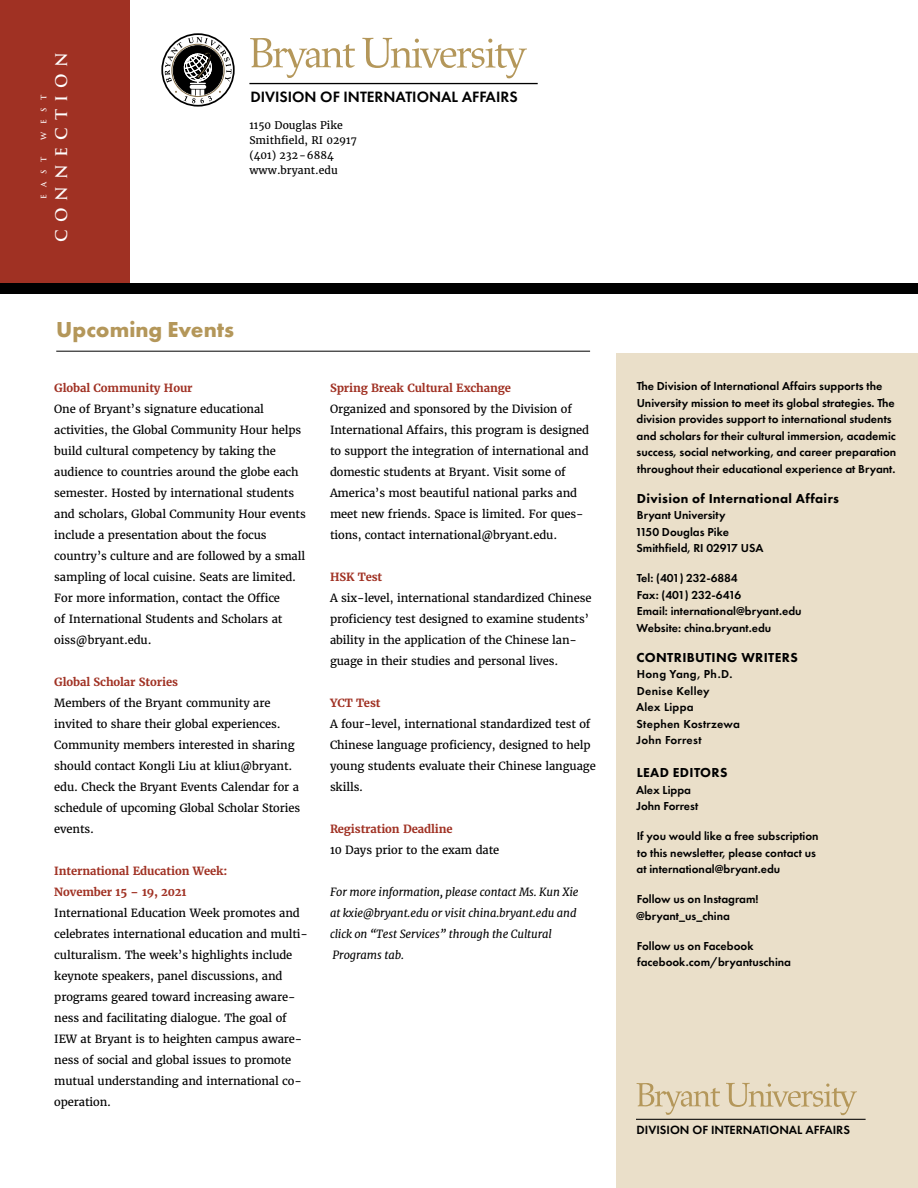
<style>
.page{position:relative;width:918px;height:1188px;background:#fff}
.page>*{position:absolute;margin:0;border:0;box-sizing:border-box;transform-origin:0 0}
.t1{font:700 22.5px "Futura PT";color:#b4975a}
.t2{font:600 15.6px "Futura PT";color:#000}
.t3{font:700 15.6px "Trajan";letter-spacing:.45em;color:#fff}
.t4{font:800 13.5px "Futura PT";letter-spacing:.025em;color:#000}
.t5{font:600 12.45px "Futura PT";color:#000}
.t6{font:600 12px/16.5px "Futura PT";color:#000}
.t7{font:600 12px/16.5px "Futura PT";letter-spacing:.025em;color:#000}
.t8{font:11.25px/21px "Merriweather";letter-spacing:-.01em;color:#000}
.t9{font:700 11.25px/21px "Merriweather";letter-spacing:-.01em;color:#a03123}
.t10{font:italic 11.25px/21px "Merriweather";letter-spacing:-.01em;color:#000}
.t11{font:10.5px/15px "Merriweather";color:#000}
.t12{font:700 7.5px "Trajan";letter-spacing:1em;color:#fff}
</style>
<div class="page">
<div style="left:0;top:0;width:130px;height:293px;background:#a03123"></div>
<svg style="left:162px;top:34px;width:72px;height:72px"></svg>
<div style="left:161px;top:33px;width:74px;height:74px;border:2px solid #000;border-radius:50%"></div>
<svg style="left:173px;top:46px;width:50px;height:49px"></svg>
<svg style="left:192px;top:85px;width:12px;height:4px"></svg>
<svg style="left:184px;top:91px;width:28px;height:12px"></svg>
<svg style="left:165px;top:37px;width:66px;height:47px"></svg>
<div style="left:172px;top:44px;width:53px;height:53px;border:1px solid #856f4a;border-radius:50%"></div>
<div style="left:616px;top:353px;width:302px;height:835px;background:#eadfc9"></div>
<div style="left:0;top:283px;width:918px;height:10px;background:#000"></div>
<hr style="left:56px;top:351px;width:534px;height:1px;background:#000">
<svg style="left:250px;top:38px;width:105px;height:40px"></svg>
<svg style="left:362px;top:38px;width:165px;height:40px"></svg>
<hr style="left:249px;top:83px;width:289px;height:1px;background:#000">
<svg style="left:637px;top:1083px;width:83px;height:32px"></svg>
<svg style="left:726px;top:1083px;width:131px;height:32px"></svg>
<hr style="left:636px;top:1119px;width:230px;height:1px;background:#000">
<p class="t12" style="left:39px;top:140px;width:46px;rotate:-90deg">West</p>
<p class="t12" style="left:39px;top:199px;width:43px;rotate:-90deg">East</p>
<h2 class="t3" style="left:52px;top:242px;width:192px;rotate:-90deg">Connection</h2>
<h2 class="t2" style="left:250px;top:87px;width:269px">DIVISION OF INTERNATIONAL AFFAIRS</h2>
<p class="t11" style="left:249px;top:118px;width:109px">1150 Douglas Pike<br>Smithfield, RI 02917 (401) 232-6884 www.bryant.edu</p>
<h1 class="t1" style="left:56px;top:315px;width:179px">Upcoming Events</h1>
<p class="t9" style="left:54px;top:378px;width:140px">Global Community Hour</p>
<p class="t8" style="left:54px;top:399px;width:253px">One of Bryant’s signature educational activities, the Global Community Hour helps build cultural competency by taking the audience to countries around the globe each semester. Hosted by international students and scholars, Global Community Hour events include a presentation about the focus country’s culture and are followed by a small sampling of local cuisine. Seats are limited.<br>For more information, contact the Office<br>of International Students and Scholars at oiss@bryant.edu.</p>
<p class="t9" style="left:54px;top:672px;width:125px">Global Scholar Stories</p>
<p class="t8" style="left:54px;top:693px;width:247px">Members of the Bryant community are invited to share their global experiences.<br>Community members interested in sharing should contact Kongli Liu at kliu1@bryant. edu. Check the Bryant Events Calendar for a schedule of upcoming Global Scholar Stories events.</p>
<p class="t9" style="left:54px;top:861px;width:175px">International Education Week:<br>November 15 – 19, 2021</p>
<p class="t8" style="left:54px;top:903px;width:255px">International Education Week promotes and celebrates international education and multi&shy;culturalism. The week’s highlights include keynote speakers, panel discussions, and programs geared toward increasing aware&shy;ness and facilitating dialogue. The goal of IEW at Bryant is to heighten campus aware&shy;ness of social and global issues to promote mutual understanding and international co&shy;operation.</p>
<p class="t9" style="left:330px;top:378px;width:182px">Spring Break Cultural Exchange</p>
<p class="t8" style="left:330px;top:399px;width:261px">Organized and sponsored by the Division of International Affairs, this program is designed to support the integration of international and domestic students at Bryant. Visit some of America’s most beautiful national parks and meet new friends. Space is limited. For ques&shy;tions, contact international@bryant.edu.</p>
<p class="t9" style="left:330px;top:567px;width:54px">HSK Test</p>
<p class="t8" style="left:330px;top:588px;width:263px">A six-level, international standardized Chinese proficiency test designed to examine students’ ability in the application of the Chinese lan&shy;guage in their studies and personal lives.</p>
<p class="t9" style="left:330px;top:693px;width:52px">YCT Test</p>
<p class="t8" style="left:330px;top:714px;width:267px">A four-level, international standardized test of Chinese language proficiency, designed to help young students evaluate their Chinese language skills.</p>
<p class="t9" style="left:330px;top:819px;width:124px">Registration Deadline</p>
<p class="t8" style="left:330px;top:840px;width:171px">10 Days prior to the exam date</p>
<p class="t10" style="left:330px;top:882px;width:250px">For more information, please contact Ms. Kun Xie at kxie@bryant.edu or visit china.bryant.edu and click on “Test Services” through the Cultural Programs tab.</p>
<p class="t6" style="left:637px;top:378px;width:261px">The Division of International Affairs supports the University mission to meet its global strategies. The division provides support to international students and scholars for their cultural immersion, academic success, social networking, and career preparation throughout their educational experience at Bryant.</p>
<p class="t4" style="left:637px;top:490px;width:204px">Division of International Affairs</p>
<p class="t6" style="left:635px;top:507px;width:130px">Bryant University<br>1150 Douglas Pike<br>Smithfield, RI 02917 USA</p>
<p class="t6" style="left:637px;top:570px;width:167px">Tel: (401) 232-6884<br>Fax: (401) 232-6416<br>Email: international@bryant.edu<br>Website: china.bryant.edu</p>
<p class="t4" style="left:636px;top:649px;width:163px">CONTRIBUTING WRITERS</p>
<p class="t7" style="left:636px;top:666px;width:106px">Hong Yang, Ph.D.<br>Denise Kelley<br>Alex Lippa<br>Stephen Kostrzewa<br>John Forrest</p>
<p class="t4" style="left:637px;top:764px;width:92px">LEAD EDITORS</p>
<p class="t6" style="left:636px;top:781px;width:64px">Alex Lippa<br>John Forrest</p>
<p class="t6" style="left:637px;top:828px;width:184px">If you would like a free subscription to this newsletter, please contact us at international@bryant.edu</p>
<p class="t6" style="left:636px;top:891px;width:124px">Follow us on Instagram! @bryant_us_china</p>
<p class="t6" style="left:637px;top:937px;width:156px">Follow us on Facebook facebook.com/bryantuschina</p>
<p class="t5" style="left:637px;top:1122px;width:215px">DIVISION OF INTERNATIONAL AFFAIRS</p>
</div>
